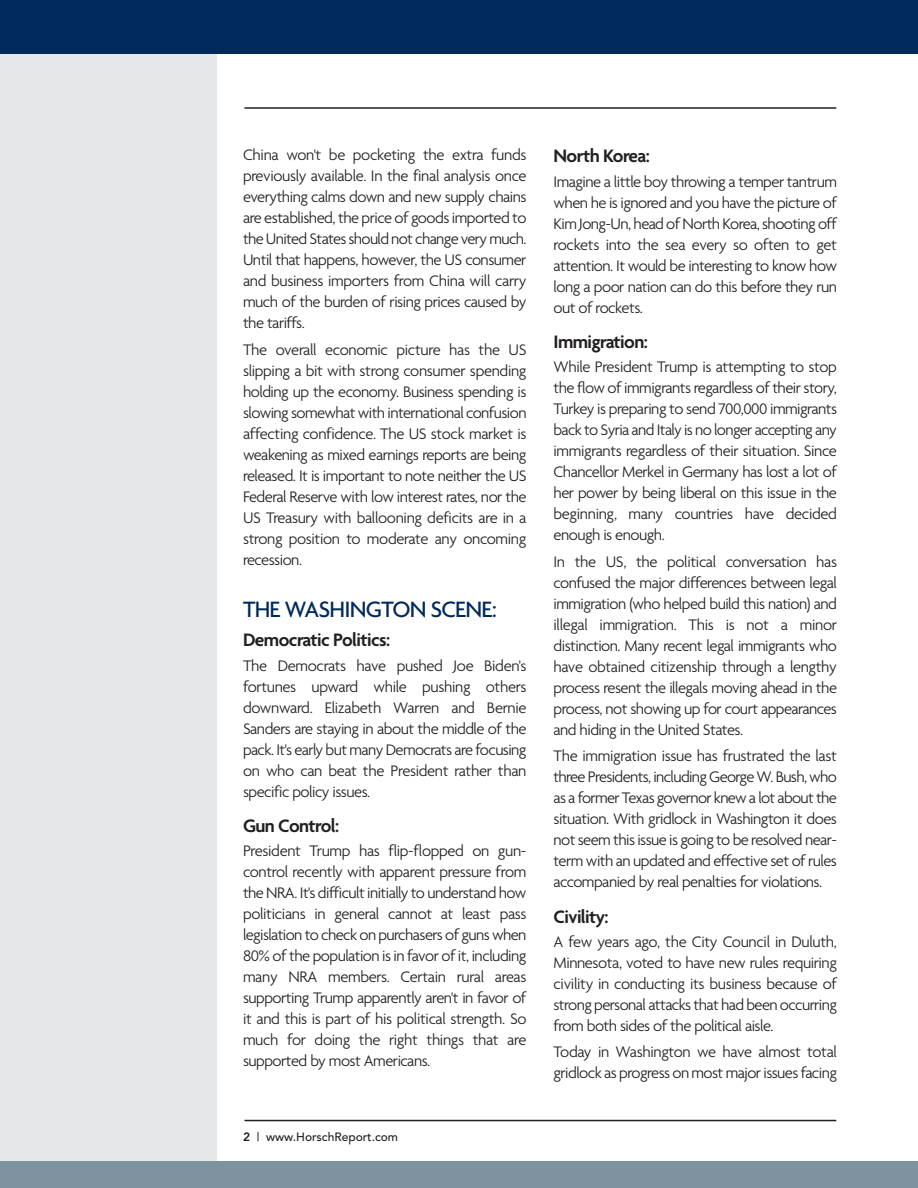
<style>
.page{position:relative;width:918px;height:1188px;background:#fff}
.page>*{position:absolute;margin:0;border:0;box-sizing:border-box;transform-origin:0 0}
.t1{font:500 24px "Agenda";letter-spacing:-.03em;color:#00295c}
.t2{font:600 19.5px "Agenda";letter-spacing:-.03em;color:#231f20}
.t3{font:300 16.5px/21px "Agenda";letter-spacing:-.03em;color:#231f20;text-align:justify}
.t4{font:500 12px "Avenir";color:#231f20}
.s1{font-weight:800}
</style>
<div class="page">
<div style="left:0;top:20px;width:216px;height:1168px;background:#e6e7e9"></div>
<div style="left:0;top:0;width:918px;height:54px;background:#00295c"></div>
<div style="left:0;top:1161px;width:918px;height:27px;background:#7f929f"></div>
<hr style="left:244px;top:1120px;width:592px;height:1px;background:#231f20">
<hr style="left:244px;top:107px;width:592px;height:2px;background:#231f20">
<p class="t3" style="left:243px;top:146px;width:285px">China won't be pocketing the extra funds previously available. In the final analysis once everything calms down and new supply chains are established, the price of goods imported to the United States should not change very much.<br>Until that happens, however, the US consumer and business importers from China will carry much of the burden of rising prices caused by the tariffs.</p>
<p class="t3" style="left:243px;top:340px;width:285px">The overall economic picture has the US slipping a bit with strong consumer spending holding up the economy. Business spending is slowing somewhat with international confusion affecting confidence. The US stock market is weakening as mixed earnings reports are being released. It is important to note neither the US Federal Reserve with low interest rates, nor the US Treasury with ballooning deficits are in a strong position to moderate any oncoming recession.</p>
<p class="t1" style="left:243px;top:600px;width:255px">THE WASHINGTON SCENE:</p>
<p class="t2" style="left:243px;top:633px;width:149px">Democratic Politics:</p>
<p class="t3" style="left:243px;top:656px;width:285px">The Democrats have pushed Joe Biden's fortunes upward while pushing others downward. Elizabeth Warren and Bernie Sanders are staying in about the middle of the pack. It's early but many Democrats are focusing on who can beat the President rather than specific policy issues.</p>
<p class="t2" style="left:243px;top:818px;width:98px">Gun Control:</p>
<p class="t3" style="left:243px;top:842px;width:285px">President Trump has flip-flopped on gun&shy;control recently with apparent pressure from the NRA. It's difficult initially to understand how politicians in general cannot at least pass legislation to check on purchasers of guns when 80% of the population is in favor of it, including many NRA members. Certain rural areas supporting Trump apparently aren't in favor of it and this is part of his political strength. So much for doing the right things that are supported by most Americans.</p>
<p class="t4" style="left:243px;top:1132px;width:157px"><span class="s1">2</span> | www.HorschReport.com</p>
<p class="t2" style="left:554px;top:149px;width:98px">North Korea:</p>
<p class="t3" style="left:554px;top:172px;width:285px">Imagine a little boy throwing a temper tantrum when he is ignored and you have the picture of Kim Jong-Un, head of North Korea, shooting off rockets into the sea every so often to get attention. It would be interesting to know how long a poor nation can do this before they run out of rockets.</p>
<p class="t2" style="left:554px;top:334px;width:96px">Immigration:</p>
<p class="t3" style="left:554px;top:358px;width:285px">While President Trump is attempting to stop the flow of immigrants regardless of their story, Turkey is preparing to send 700,000 immigrants back to Syria and Italy is no longer accepting any immigrants regardless of their situation. Since Chancellor Merkel in Germany has lost a lot of her power by being liberal on this issue in the beginning, many countries have decided enough is enough.</p>
<p class="t3" style="left:554px;top:552px;width:285px">In the US, the political conversation has confused the major differences between legal immigration (who helped build this nation) and illegal immigration. This is not a minor distinction. Many recent legal immigrants who have obtained citizenship through a lengthy process resent the illegals moving ahead in the process, not showing up for court appearances and hiding in the United States.</p>
<p class="t3" style="left:554px;top:747px;width:285px">The immigration issue has frustrated the last three Presidents, including George W. Bush, who as a former Texas governor knew a lot about the situation. With gridlock in Washington it does not seem this issue is going to be resolved near&shy;term with an updated and effective set of rules accompanied by real penalties for violations.</p>
<p class="t2" style="left:554px;top:909px;width:57px">Civility:</p>
<p class="t3" style="left:554px;top:932px;width:285px">A few years ago, the City Council in Duluth, Minnesota, voted to have new rules requiring civility in conducting its business because of strong personal attacks that had been occurring from both sides of the political aisle.</p>
<p class="t3" style="left:554px;top:1043px;width:285px">Today in Washington we have almost total gridlock as progress on most major issues facing</p>
</div>
